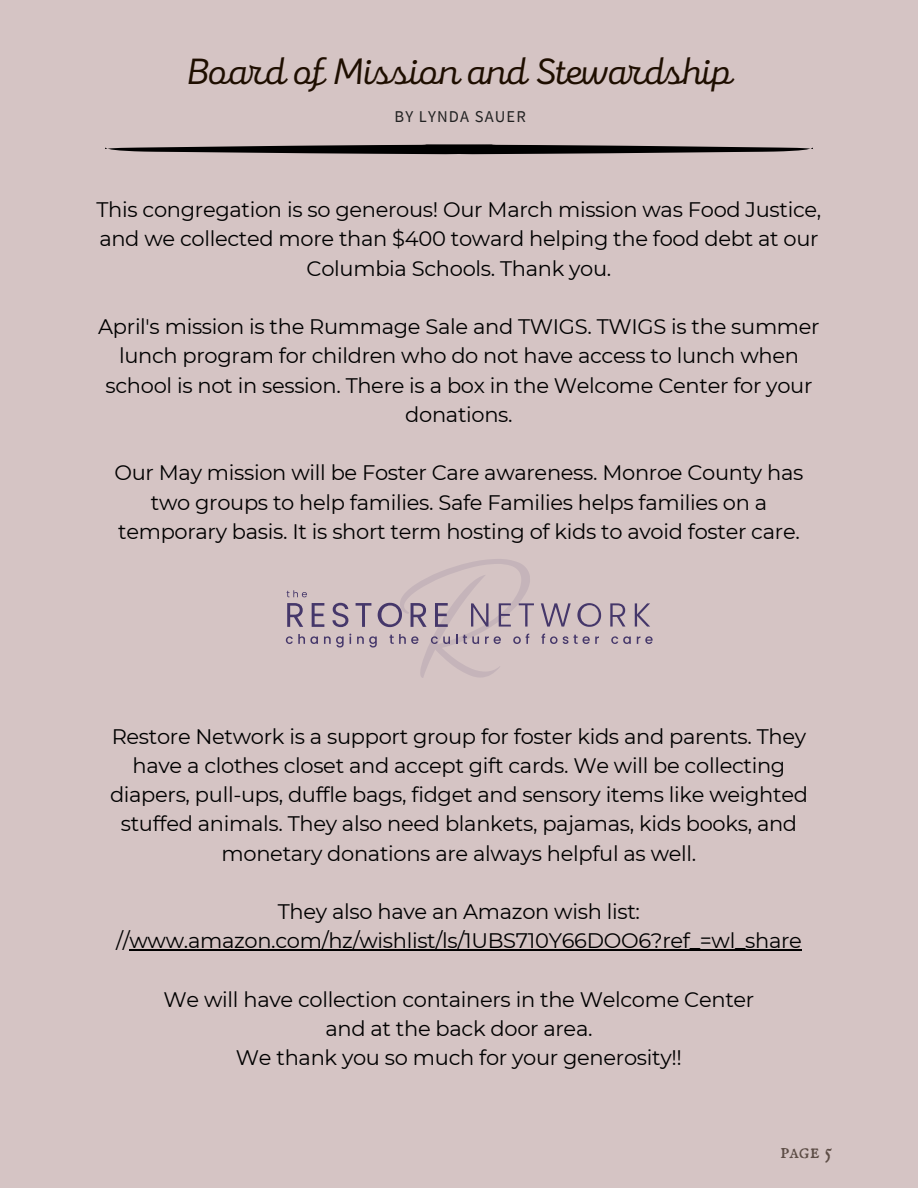
<style>
.page{position:relative;width:918px;height:1188px;background:#d5c4c4}
.page>*{position:absolute;margin:0;border:0;box-sizing:border-box;transform-origin:0 0}
.t1{font:37.8px "Mixa";color:#1e0e00}
.t2{font:21.75px "IM FELL English SC";color:#5d4d46}
.t3{font:21px/29.2px "Montserrat";letter-spacing:-.015em;color:#000;text-align:center}
.t4{font:16.5px "Source Sans Pro";letter-spacing:.07em;color:#222}
</style>
<div class="page">
<svg style="left:105px;top:144px;width:708px;height:10px"></svg>
<hr style="left:129px;top:950px;width:673px;height:1px;background:#000">
<svg style="left:286px;top:559px;width:367px;height:119px"></svg>
<h1 class="t1" style="left:186px;top:46px;width:547px">Board of Mission and Stewardship</h1>
<p class="t4" style="left:395px;top:106px;width:133px">BY LYNDA SAUER</p>
<p class="t3" style="left:97px;top:195px;width:726px">This congregation is so generous! Our March mission was Food Justice, and we collected more than $400 toward helping the food debt at our<br>Columbia Schools. Thank you.</p>
<p class="t3" style="left:98px;top:312px;width:723px">April's mission is the Rummage Sale and TWIGS. TWIGS is the summer lunch program for children who do not have access to lunch when school is not in session. There is a box in the Welcome Center for your donations.</p>
<p class="t3" style="left:115px;top:458px;width:690px">Our May mission will be Foster Care awareness. Monroe County has two groups to help families. Safe Families helps families on a temporary basis. It is short term hosting of kids to avoid foster care.</p>
<p class="t3" style="left:110px;top:722px;width:699px">Restore Network is a support group for foster kids and parents. They have a clothes closet and accept gift cards. We will be collecting diapers, pull-ups, duffle bags, fidget and sensory items like weighted stuffed animals. They also need blankets, pajamas, kids books, and monetary donations are always helpful as well.</p>
<p class="t3" style="left:116px;top:897px;width:687px">They also have an Amazon wish list: //www.amazon.com/hz/wishlist/ls/1UBS710Y66DOO6?ref_=wl_share</p>
<p class="t3" style="left:164px;top:985px;width:592px">We will have collection containers in the Welcome Center and at the back door area.<br>We thank you so much for your generosity!!</p>
<p class="t2" style="left:780px;top:1138px;width:54px">page 5</p>
</div>
